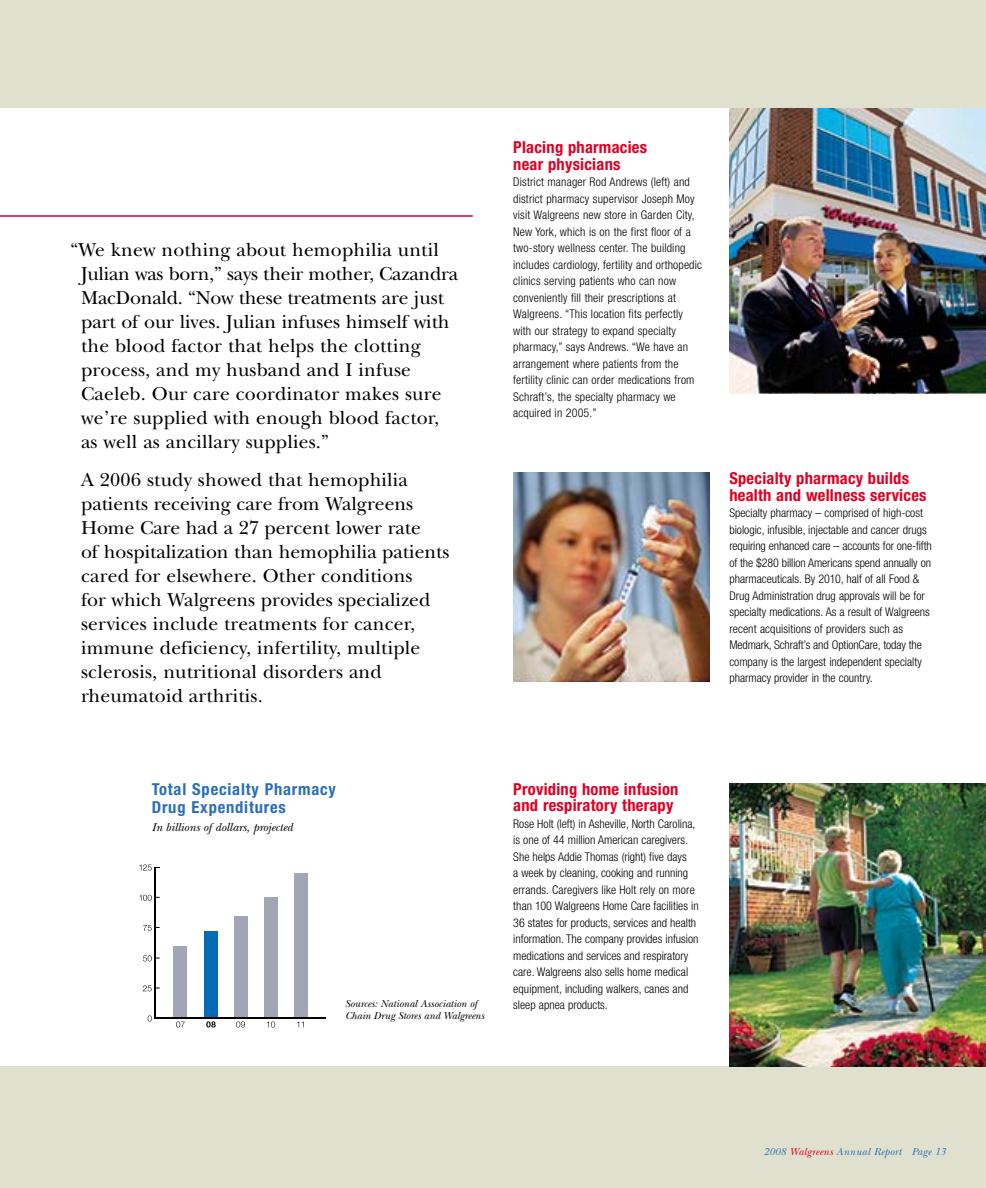
<style>
.page{position:relative;width:986px;height:1188px;background:#fff}
.page>*{position:absolute;margin:0;border:0;box-sizing:border-box;transform-origin:0 0}
.t1{font:19.5px/24px "New Baskerville";letter-spacing:.01em;color:#000}
.t2{font:700 condensed 16.5px/16.5px "Helvetica Neue";letter-spacing:.015em;color:#df0024}
.t3{font:700 condensed 16.5px/18px "Helvetica Neue";letter-spacing:.05em;color:#2b6eb6}
.t4{font:300 condensed 12px/16.5px "Helvetica Neue";color:#000}
.t5{font:italic 12px "New Baskerville";color:#000}
.t6{font:italic 10.5px/12px "New Baskerville";color:#000}
.t7{font:italic 10.5px "New Baskerville";letter-spacing:.025em;color:#2b6eb6}
.s1{color:#df0024}
</style>
<div class="page">
<div style="left:0;top:1066px;width:986px;height:122px;background:#dfe1ce"></div>
<div style="left:0;top:0;width:986px;height:108px;background:#dfe1ce"></div>
<hr style="left:0;top:215px;width:472px;height:2px;background:#df0024">
<img style="left:729px;top:108px;width:256px;height:286px">
<img style="left:513px;top:472px;width:196px;height:210px">
<img style="left:729px;top:783px;width:256px;height:283px">
<svg style="left:176px;top:1021px;width:9px;height:7px"></svg>
<svg style="left:206px;top:1021px;width:10px;height:7px"></svg>
<svg style="left:236px;top:1021px;width:9px;height:7px"></svg>
<svg style="left:267px;top:1021px;width:8px;height:7px"></svg>
<svg style="left:297px;top:1022px;width:7px;height:5px"></svg>
<hr style="left:154px;top:867px;width:1px;height:151px;background:#000">
<svg style="left:143px;top:925px;width:17px;height:6px"></svg>
<svg style="left:143px;top:955px;width:17px;height:6px"></svg>
<svg style="left:143px;top:985px;width:17px;height:6px"></svg>
<svg style="left:139px;top:895px;width:21px;height:6px"></svg>
<svg style="left:139px;top:865px;width:21px;height:6px"></svg>
<div style="left:294px;top:873px;width:13px;height:145px;background:#a1a5b5"></div>
<div style="left:264px;top:897px;width:13px;height:121px;background:#a1a5b5"></div>
<div style="left:234px;top:917px;width:13px;height:101px;background:#a1a5b5"></div>
<div style="left:204px;top:931px;width:13px;height:87px;background:#046cb6"></div>
<div style="left:173px;top:946px;width:14px;height:72px;background:#a1a5b5"></div>
<svg style="left:148px;top:1015px;width:4px;height:7px"></svg>
<hr style="left:155px;top:1017px;width:171px;height:1px;background:#000">
<p class="t1" style="left:81px;top:240px;width:378px;text-indent:-11px">“We knew nothing about hemophilia until Julian was born,” says their mother, Cazandra MacDonald. “Now these treatments are just part of our lives. Julian infuses himself with the blood factor that helps the clotting process, and my husband and I infuse Caeleb. Our care coordinator makes sure we’re supplied with enough blood factor, as well as ancillary supplies.”</p>
<p class="t1" style="left:81px;top:470px;width:370px">A 2006 study showed that hemophilia patients receiving care from Walgreens Home Care had a 27 percent lower rate<br>of hospitalization than hemophilia patients cared for elsewhere. Other conditions<br>for which Walgreens provides specialized services include treatments for cancer, immune deficiency, infertility, multiple sclerosis, nutritional disorders and rheumatoid arthritis.</p>
<h2 class="t2" style="left:513px;top:141px;width:135px">Placing pharmacies near physicians</h2>
<p class="t4" style="left:513px;top:175px;width:190px">District manager Rod Andrews (left) and district pharmacy supervisor Joseph Moy visit Walgreens new store in Garden City, New York, which is on the first floor of a two-story wellness center. The building includes cardiology, fertility and orthopedic clinics serving patients who can now conveniently fill their prescriptions at Walgreens. “This location fits perfectly with our strategy to expand specialty pharmacy,” says Andrews. “We have an arrangement where patients from the fertility clinic can order medications from Schraft’s, the specialty pharmacy we acquired in 2005.”</p>
<h2 class="t2" style="left:729px;top:472px;width:199px">Specialty pharmacy builds health and wellness services</h2>
<p class="t4" style="left:729px;top:506px;width:204px">Specialty pharmacy – comprised of high-cost biologic, infusible, injectable and cancer drugs requiring enhanced care – accounts for one-fifth of the $280 billion Americans spend annually on pharmaceuticals. By 2010, half of all Food &amp; Drug Administration drug approvals will be for specialty medications. As a result of Walgreens recent acquisitions of providers such as Medmark, Schraft’s and OptionCare, today the company is the largest independent specialty pharmacy provider in the country.</p>
<h2 class="t3" style="left:152px;top:781px;width:185px">Total Specialty Pharmacy<br>Drug Expenditures</h2>
<p class="t5" style="left:152px;top:823px;width:143px">In billions of dollars, projected</p>
<p class="t6" style="left:345px;top:999px;width:141px">Sources: National Association of<br>Chain Drug Stores and Walgreens</p>
<h2 class="t2" style="left:513px;top:782px;width:167px">Providing home infusion and respiratory therapy</h2>
<p class="t4" style="left:513px;top:816px;width:187px">Rose Holt (left) in Asheville, North Carolina, is one of 44 million American caregivers.<br>She helps Addie Thomas (right) five days<br>a week by cleaning, cooking and running errands. Caregivers like Holt rely on more than 100 Walgreens Home Care facilities in 36 states for products, services and health information. The company provides infusion medications and services and respiratory care. Walgreens also sells home medical equipment, including walkers, canes and sleep apnea products.</p>
<p class="t7" style="left:763px;top:1148px;width:183px">2008 <span class="s1">Walgreens</span> Annual Report Page 13</p>
</div>
